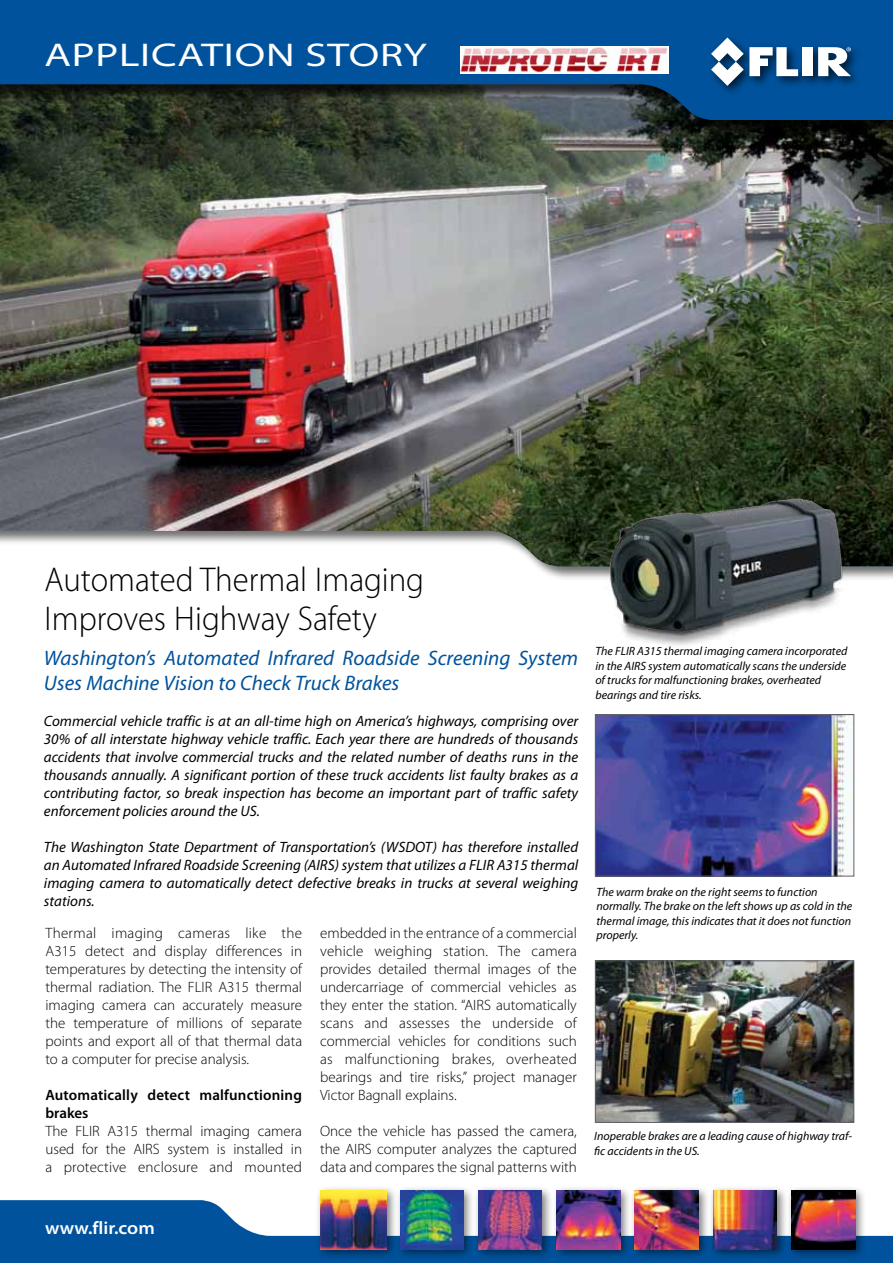
<style>
.page{position:relative;width:893px;height:1263px;background:#fff}
.page>*{position:absolute;margin:0;border:0;box-sizing:border-box;transform-origin:0 0}
.t1{font:300 34.5px/38.2px "Myriad Pro";color:#000;scale:.95 1}
.t2{font:semi-expanded 33px "Myriad Pro";letter-spacing:.02em;color:#fff;scale:1.2 1}
.t3{font:italic 21px/25.5px "Myriad Pro";color:#00529c}
.t4{font:600 semi-expanded 18px "Myriad Pro";color:#fff}
.t5{font:300 15px/18px "Myriad Pro";color:#000;text-align:justify}
.t6{font:italic 15px/18px "Myriad Pro";color:#000;text-align:justify}
.t7{font:600 15px/18px "Myriad Pro";letter-spacing:.01em;color:#000}
.t8{font:italic 12px/14.4px "Myriad Pro";color:#000}
</style>
<div class="page">
<img style="left:0;top:139px;width:893px;height:428px">
<div style="left:0;top:0;width:893px;height:139px;background:#000;opacity:.75"></div>
<svg style="left:0;top:0;width:893px;height:120px;background:#0e4b7f"></svg>
<svg style="left:0;top:1200px;width:893px;height:63px;fill:#00529c"></svg>
<div style="left:708px;top:34px;width:155px;height:63px;background:#000;opacity:.66"></div>
<div style="left:803px;top:47px;width:10px;height:29px;background:#fff"></div>
<svg style="left:711px;top:37px;width:87px;height:49px"></svg>
<svg style="left:818px;top:47px;width:33px;height:29px"></svg>
<div style="left:552px;top:1185px;width:80px;height:75px;background:#000;opacity:.52"></div>
<img style="left:557px;top:1191px;width:63px;height:58px">
<div style="left:630px;top:1185px;width:80px;height:75px;background:#000;opacity:.52"></div>
<img style="left:635px;top:1191px;width:64px;height:58px">
<div style="left:787px;top:1185px;width:80px;height:75px;background:#000;opacity:.52"></div>
<img style="left:792px;top:1191px;width:63px;height:58px">
<div style="left:708px;top:1185px;width:80px;height:75px;background:#000;opacity:.52"></div>
<img style="left:714px;top:1191px;width:63px;height:58px">
<div style="left:315px;top:1185px;width:83px;height:75px;background:#000;opacity:.52"></div>
<img style="left:320px;top:1191px;width:67px;height:58px">
<div style="left:473px;top:1185px;width:80px;height:75px;background:#000;opacity:.52"></div>
<img style="left:479px;top:1191px;width:63px;height:58px">
<div style="left:395px;top:1185px;width:80px;height:75px;background:#000;opacity:.52"></div>
<img style="left:400px;top:1191px;width:64px;height:58px">
<img style="left:597px;top:716px;width:255px;height:158px">
<div style="left:595px;top:714px;width:259px;height:162px;border:1px solid #61616a"></div>
<img style="left:597px;top:962px;width:255px;height:159px">
<div style="left:595px;top:960px;width:259px;height:163px;border:1px solid #61616a"></div>
<img style="left:598px;top:483px;width:278px;height:162px">
<img style="left:460px;top:47px;width:208px;height:26px">
<h2 class="t2" style="left:44px;top:37px;width:320px">APPLICATION STORY</h2>
<h1 class="t1" style="left:45px;top:561px;width:401px">Automated Thermal Imaging<br>Improves Highway Safety</h1>
<h3 class="t3" style="left:44px;top:645px;width:536px">Washington’s Automated Infrared Roadside Screening System<br>Uses Machine Vision to Check Truck Brakes</h3>
<p class="t6" style="left:44px;top:713px;width:536px">Commercial vehicle traffic is at an all-time high on America’s highways, comprising over 30% of all interstate highway vehicle traffic. Each year there are hundreds of thousands accidents that involve commercial trucks and the related number of deaths runs in the thousands annually. A significant portion of these truck accidents list faulty brakes as a contributing factor, so break inspection has become an important part of traffic safety enforcement policies around the US.</p>
<p class="t6" style="left:44px;top:839px;width:536px">The Washington State Department of Transportation’s (WSDOT) has therefore installed an Automated Infrared Roadside Screening (AIRS) system that utilizes a FLIR A315 thermal imaging camera to automatically detect defective breaks in trucks at several weighing stations.</p>
<p class="t5" style="left:45px;top:925px;width:258px">Thermal imaging cameras like the A315 detect and display differences in temperatures by detecting the intensity of thermal radiation. The FLIR A315 thermal imaging camera can accurately measure the temperature of millions of separate points and export all of that thermal data to a computer for precise analysis.</p>
<p class="t7" style="left:45px;top:1086px;width:258px">Automatically detect malfunctioning brakes</p>
<p class="t5" style="left:45px;top:1123px;width:258px">The FLIR A315 thermal imaging camera used for the AIRS system is installed in a protective enclosure and mounted</p>
<p class="t5" style="left:320px;top:925px;width:258px">embedded in the entrance of a commercial vehicle weighing station. The camera provides detailed thermal images of the undercarriage of commercial vehicles as they enter the station. “AIRS automatically scans and assesses the underside of commercial vehicles for conditions such as malfunctioning brakes, overheated bearings and tire risks,” project manager Victor Bagnall explains.</p>
<p class="t5" style="left:320px;top:1123px;width:258px">Once the vehicle has passed the camera, the AIRS computer analyzes the captured data and compares the signal patterns with</p>
<p class="t8" style="left:595px;top:644px;width:253px">The FLIR A315 thermal imaging camera incorporated in the AIRS system automatically scans the underside of trucks for malfunctioning brakes, overheated bearings and tire risks.</p>
<p class="t8" style="left:596px;top:885px;width:257px">The warm brake on the right seems to function normally. The brake on the left shows up as cold in the thermal image, this indicates that it does not function properly.</p>
<p class="t8" style="left:594px;top:1129px;width:259px">Inoperable brakes are a leading cause of highway traf&shy;fic accidents in the US.</p>
<p class="t4" style="left:45px;top:1218px;width:111px">www.flir.com</p>
</div>
